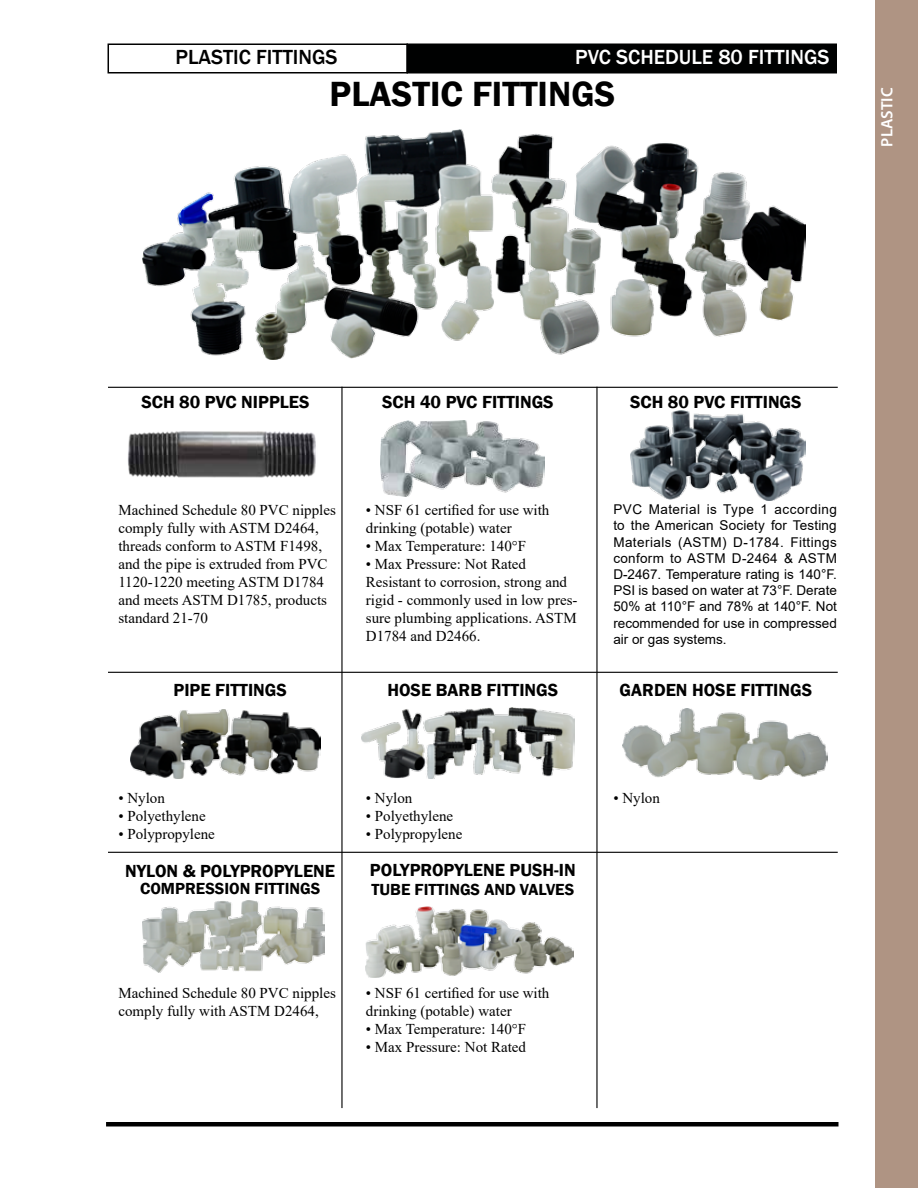
<style>
.page{position:relative;width:918px;height:1188px;background:#fff}
.page>*{position:absolute;margin:0;border:0;box-sizing:border-box;transform-origin:0 0}
.t1{font:600 36px "Franklin Gothic";color:#000}
.t2{font:500 21px "Franklin Gothic";color:#fff}
.t3{font:500 21px "Franklin Gothic";color:#000}
.t4{font:600 18px "Franklin Gothic";color:#000}
.t5{font:600 16.5px "Franklin Gothic";color:#000}
.t6{font:600 16.5px "Myriad Pro";color:#fff}
.t7{font:15px/18px "Times New Roman";color:#000}
.t8{font:13.5px/16.2px "Arial";color:#000;text-align:justify}
</style>
<div class="page">
<div style="left:406px;top:44px;width:431px;height:30px;background:#000101;border:2px solid #000101"></div>
<div style="left:108px;top:44px;width:300px;height:30px;border:2px solid #000"></div>
<hr style="left:106px;top:1122px;width:733px;height:4px;background:#000">
<div style="left:876px;top:0;width:42px;height:1188px;background:#af9483"></div>
<img style="left:361px;top:708px;width:214px;height:70px">
<img style="left:130px;top:709px;width:191px;height:69px">
<img style="left:623px;top:708px;width:205px;height:72px">
<img style="left:142px;top:900px;width:183px;height:72px">
<img style="left:381px;top:421px;width:163px;height:75px">
<img style="left:128px;top:431px;width:188px;height:47px">
<img style="left:142px;top:129px;width:664px;height:231px">
<img style="left:631px;top:411px;width:174px;height:90px">
<img style="left:366px;top:906px;width:208px;height:71px">
<hr style="left:108px;top:387px;width:730px;height:1px;background:#000">
<hr style="left:108px;top:672px;width:730px;height:1px;background:#000">
<hr style="left:108px;top:852px;width:730px;height:1px;background:#000">
<hr style="left:341px;top:387px;width:2px;height:721px;background:#000">
<hr style="left:596px;top:387px;width:2px;height:721px;background:#000">
<h2 class="t3" style="left:175px;top:44px;width:164px">PLASTIC FITTINGS</h2>
<h2 class="t2" style="left:575px;top:44px;width:256px">PVC SCHEDULE 80 FITTINGS</h2>
<h1 class="t1" style="left:330px;top:72px;width:287px">PLASTIC FITTINGS</h1>
<p class="t6" style="left:877px;top:147px;width:61px;rotate:-90deg">PLASTIC</p>
<p class="t4" style="left:141px;top:391px;width:170px">SCH 80 PVC NIPPLES</p>
<p class="t4" style="left:382px;top:391px;width:173px">SCH 40 PVC FITTINGS</p>
<p class="t4" style="left:630px;top:391px;width:173px">SCH 80 PVC FITTINGS</p>
<p class="t7" style="left:118px;top:500px;width:219px">Machined Schedule 80 PVC nipples comply fully with ASTM D2464, threads conform to ASTM F1498, and the pipe is extruded from PVC<br>1120-1220 meeting ASTM D1784 and meets ASTM D1785, products standard 21-70</p>
<p class="t4" style="left:174px;top:679px;width:115px">PIPE FITTINGS</p>
<p class="t7" style="left:366px;top:500px;width:185px">• NSF 61 certified for use with drinking (potable) water</p>
<p class="t7" style="left:366px;top:536px;width:162px">• Max Temperature: 140°F</p>
<p class="t7" style="left:366px;top:554px;width:213px">• Max Pressure: Not Rated<br>Resistant to corrosion, strong and rigid - commonly used in low pres&shy;sure plumbing applications. ASTM<br>D1784 and D2466.</p>
<p class="t4" style="left:387px;top:679px;width:172px">HOSE BARB FITTINGS</p>
<p class="t8" style="left:613px;top:501px;width:225px">PVC Material is Type 1 according to the American Society for Testing Materials (ASTM) D-1784. Fittings conform to ASTM D-2464 &amp; ASTM D-2467. Temperature rating is 140°F.<br>PSI is based on water at 73°F. Derate 50% at 110°F and 78% at 140°F. Not recommended for use in compressed air or gas systems.</p>
<p class="t4" style="left:620px;top:679px;width:194px">GARDEN HOSE FITTINGS</p>
<p class="t7" style="left:118px;top:788px;width:48px">• Nylon</p>
<p class="t7" style="left:118px;top:806px;width:89px">• Polyethylene</p>
<p class="t7" style="left:118px;top:824px;width:98px">• Polypropylene</p>
<p class="t4" style="left:125px;top:860px;width:212px">NYLON &amp; POLYPROPYLENE</p>
<p class="t5" style="left:140px;top:878px;width:182px">COMPRESSION FITTINGS</p>
<p class="t7" style="left:366px;top:788px;width:48px">• Nylon</p>
<p class="t7" style="left:366px;top:806px;width:89px">• Polyethylene</p>
<p class="t7" style="left:366px;top:824px;width:98px">• Polypropylene</p>
<p class="t4" style="left:370px;top:859px;width:207px">POLYPROPYLENE PUSH-IN</p>
<p class="t5" style="left:371px;top:880px;width:204px">TUBE FITTINGS AND VALVES</p>
<p class="t7" style="left:118px;top:983px;width:219px">Machined Schedule 80 PVC nipples comply fully with ASTM D2464,</p>
<p class="t7" style="left:366px;top:983px;width:185px">• NSF 61 certified for use with drinking (potable) water</p>
<p class="t7" style="left:366px;top:1019px;width:162px">• Max Temperature: 140°F</p>
<p class="t7" style="left:366px;top:1037px;width:162px">• Max Pressure: Not Rated</p>
<p class="t7" style="left:613px;top:788px;width:48px">• Nylon</p>
</div>
